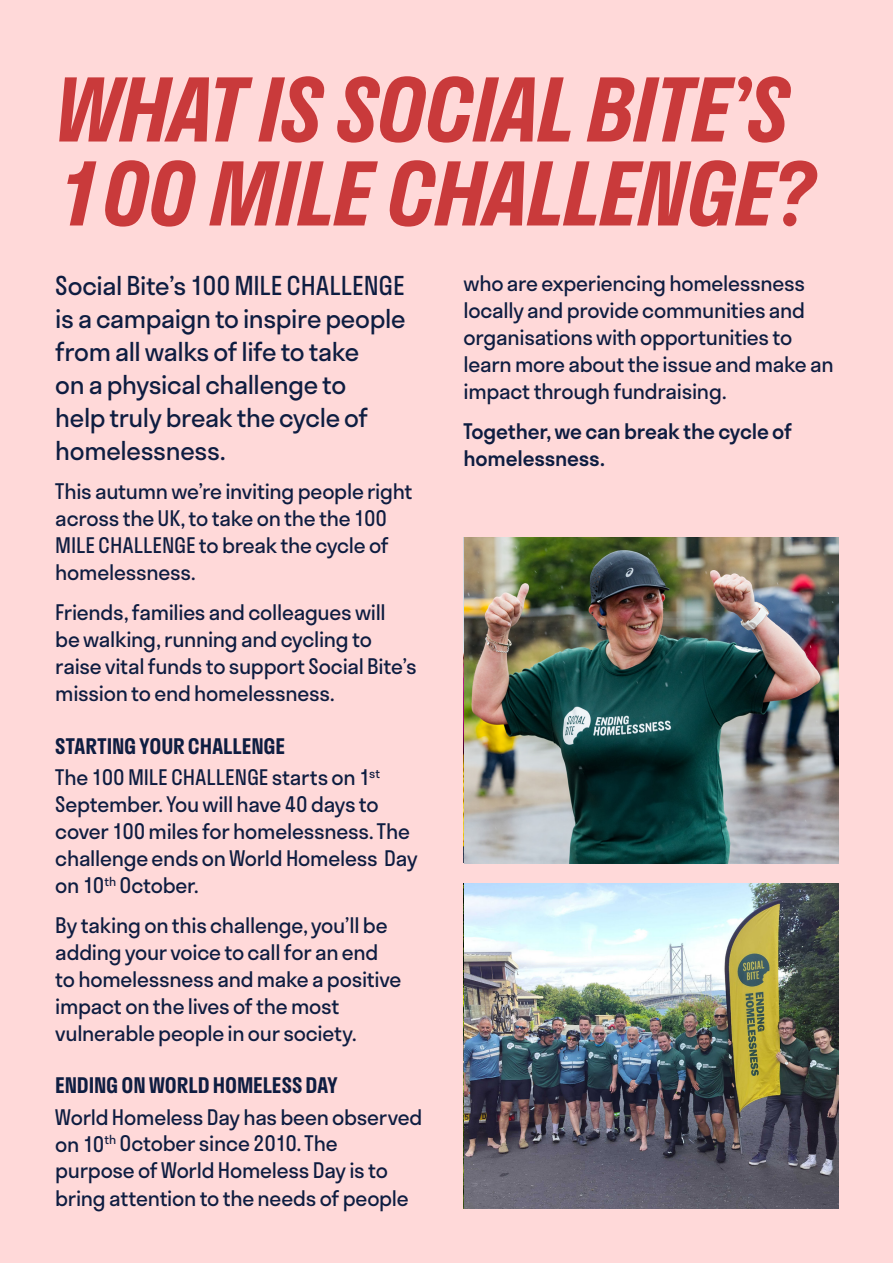
<style>
.page{position:relative;width:893px;height:1263px;background:#ffd9d9}
.page>*{position:absolute;margin:0;border:0;box-sizing:border-box;transform-origin:0 0}
.t1{font:italic 600 85.5px/84px "Stratos";letter-spacing:-.01em;color:#c93a3b}
.t2{font:25.5px/33px "Stratos";letter-spacing:-.015em;color:#0e1d41}
.t3{font:21px/27px "Stratos";letter-spacing:-.01em;color:#0e1d41}
.t4{font:500 21px/27px "Stratos";letter-spacing:-.01em;color:#0e1d41}
.t5{font:600 21px "Stratos";letter-spacing:-.01em;color:#0e1d41}
.s1{font-weight:600}
</style>
<div class="page">
<img style="left:465px;top:883px;width:374px;height:326px">
<img style="left:465px;top:537px;width:374px;height:326px">
<h1 class="t1" style="left:55px;top:65px;width:759px">WHAT IS SOCIAL BITE’S<br>100 MILE CHALLENGE?</h1>
<p class="t2" style="left:55px;top:268px;width:352px">Social Bite’s 100 MILE CHALLENGE is a campaign to inspire people from all walks of life to take<br>on a physical challenge to<br>help truly break the cycle of homelessness.</p>
<p class="t3" style="left:55px;top:477px;width:359px">This autumn we’re inviting people right across the UK, to take on the the 100<br>MILE CHALLENGE to break the cycle of homelessness.</p>
<p class="t3" style="left:55px;top:598px;width:363px">Friends, families and colleagues will<br>be walking, running and cycling to raise vital funds to support Social Bite’s mission to end homelessness.</p>
<p class="t3" style="left:55px;top:730px;width:326px;line-height:31.2px"><span class="s1">STARTING YOUR CHALLENGE<br></span>The 100 MILE CHALLENGE starts on 1<sup>st</sup></p>
<p class="t3" style="left:55px;top:790px;width:364px">September. You will have 40 days to cover 100 miles for homelessness. The challenge ends on World Homeless Day on 10<sup>th</sup> October.</p>
<p class="t3" style="left:55px;top:911px;width:348px">By taking on this challenge, you’ll be adding your voice to call for an end to homelessness and make a positive impact on the lives of the most vulnerable people in our society.</p>
<p class="t5" style="left:55px;top:1069px;width:284px">ENDING ON WORLD HOMELESS DAY</p>
<p class="t3" style="left:55px;top:1102px;width:369px">World Homeless Day has been observed on 10<sup>th</sup> October since 2010. The purpose of World Homeless Day is to bring attention to the needs of people</p>
<p class="t3" style="left:463px;top:269px;width:372px">who are experiencing homelessness locally and provide communities and organisations with opportunities to learn more about the issue and make an impact through fundraising.</p>
<p class="t4" style="left:463px;top:417px;width:330px">Together, we can break the cycle of homelessness.</p>
</div>
